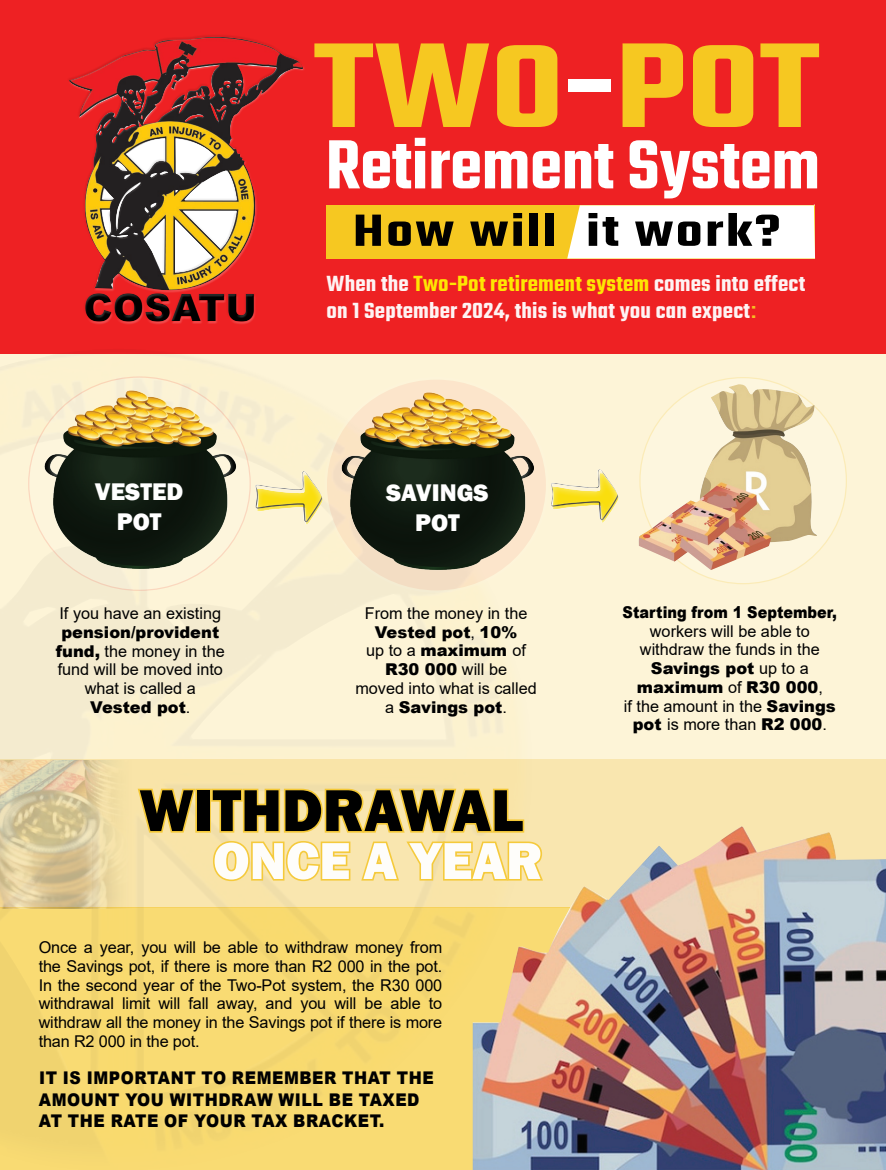
<style>
.page{position:relative;width:886px;height:1170px;background:#fff}
.page>*{position:absolute;margin:0;border:0;box-sizing:border-box;transform-origin:0 0}
.t1{font:600 131.25px "Teko";color:#f6c821;scale:1.19 1}
.t2{font:600 75.62px "Teko";color:#fff}
.t3{font:800 61.12px "Franklin Gothic";color:#000}
.t4{font:800 53.75px "Franklin Gothic";color:#fff}
.t5{font:600 49.12px "Teko";color:#000;scale:1.25 1}
.t6{font:900 37.62px "Arial";color:#000}
.t7{font:800 24.75px/29.8px "Franklin Gothic";color:#fff;text-align:center}
.t8{font:600 23.88px/26.9px "Teko";letter-spacing:.01em;color:#fff}
.t9{font:900 17.5px/21.2px "Arial";letter-spacing:.035em;color:#000;scale:.9 1}
.t10{font:16.25px/18.8px "Arial";color:#000;text-align:center}
.t11{font:900 16.25px "Arial";color:#000;scale:.89 1}
.s1{font-size:128.62px}
.s2{color:#fff}
.s3{color:#fff101}
.s4{font-family:"Franklin Gothic";font-weight:400;font-size:24px;color:#f6c821}
.s5{font-weight:900}
</style>
<div class="page">
<div style="left:0;top:308px;width:886px;height:861px;background:#fdf4d7"></div>
<div style="left:0;top:0;width:886px;height:354px;background:#ee2123"></div>
<div style="left:0;top:758px;width:886px;height:149px;background:#f9e6af"></div>
<img style="left:538px;top:826px;width:348px;height:343px">
<div style="left:59px;top:29px;width:269px;height:312px;background:#231f20;opacity:.25"></div>
<div style="left:326px;top:205px;width:488px;height:53px;background:#f6c821"></div>
<div style="left:567px;top:204px;width:248px;height:54px;background:#fff"></div>
<img style="left:0;top:378px;width:538px;height:791px">
<svg style="left:29px;top:377px;width:221px;height:213px"></svg>
<img style="left:34px;top:386px;width:223px;height:196px">
<svg style="left:326px;top:378px;width:221px;height:213px"></svg>
<img style="left:331px;top:387px;width:216px;height:196px">
<div style="left:253px;top:470px;width:94px;height:56px;background:#fff;opacity:.75"></div>
<div style="left:640px;top:377px;width:206px;height:206px;background:#fdf6de;border-radius:50%"></div>
<img style="left:639px;top:384px;width:178px;height:186px">
<div style="left:549px;top:468px;width:94px;height:56px;background:#fff;opacity:.75"></div>
<svg style="left:136px;top:786px;width:61px;height:48px"></svg>
<div style="left:195px;top:788px;width:16px;height:44px;border:3px solid #f5c936"></div>
<svg style="left:210px;top:786px;width:335px;height:104px"></svg>
<h3 class="t6" style="left:84px;top:280px;width:175px">COSATU</h3>
<h1 class="t1" style="left:314px;top:6px;width:412px">Tw<span class="s1">o</span><span class="s2">-</span>P<span class="s1">o</span>t</h1>
<h2 class="t2" style="left:326px;top:119px;width:495px">Retirement System</h2>
<h3 class="t5" style="left:353px;top:200px;width:343px">How will it work?</h3>
<h3 class="t8" style="left:327px;top:272px;width:480px">When the <span class="s3">Two-Pot retirement system</span> comes into effect on 1 September 2024, this is what you can expect<span class="s4">:</span></h3>
<h3 class="t7" style="left:95px;top:476px;width:90px">VESTED<br>POT</h3>
<h3 class="t7" style="left:386px;top:478px;width:104px">SAVINGS<br>POT</h3>
<p class="t10" style="left:59px;top:604px;width:163px">If you have an existing</p>
<p class="t10" style="left:56px;top:622px;width:170px"><span class="s5">pension/provident fund,</span> the money in the fund will be moved into what is called a<br><span class="s5">Vested pot</span>.</p>
<p class="t10" style="left:355px;top:603px;width:183px">From the money in the<br><span class="s5">Vested pot</span>, <span class="s5">10%<br></span>up to a <span class="s5">maximum</span> of<br><span class="s5">R30 000</span> will be<br>moved into what is called a <span class="s5">Savings pot</span>.</p>
<p class="t11" style="left:622px;top:600px;width:242px">Starting from 1 September,</p>
<p class="t10" style="left:624px;top:621px;width:213px">workers will be able to withdraw the funds in the<br><span class="s5">Savings pot</span> up to a <span class="s5">maximum</span> of <span class="s5">R30 000</span>,<br>if the amount in the <span class="s5">Savings pot</span> is more than <span class="s5">R2 000</span>.</p>
<h3 class="t3" style="left:139px;top:770px;width:386px">WITHDRAWAL</h3>
<h3 class="t4" style="left:213px;top:826px;width:331px">ONCE A YEAR</h3>
<p class="t10" style="left:39px;top:937px;width:405px;text-align:justify">Once a year, you will be able to withdraw money from the Savings pot, if there is more than R2 000 in the pot.<br>In the second year of the Two-Pot system, the R30 000 withdrawal limit will fall away, and you will be able to withdraw all the money in the Savings pot if there is more than R2 000 in the pot.</p>
<p class="t9" style="left:39px;top:1066px;width:440px">It is i mportant to remember that the amount you withdraw wi ll be taxed at the rate of your tax bracket.</p>
</div>
